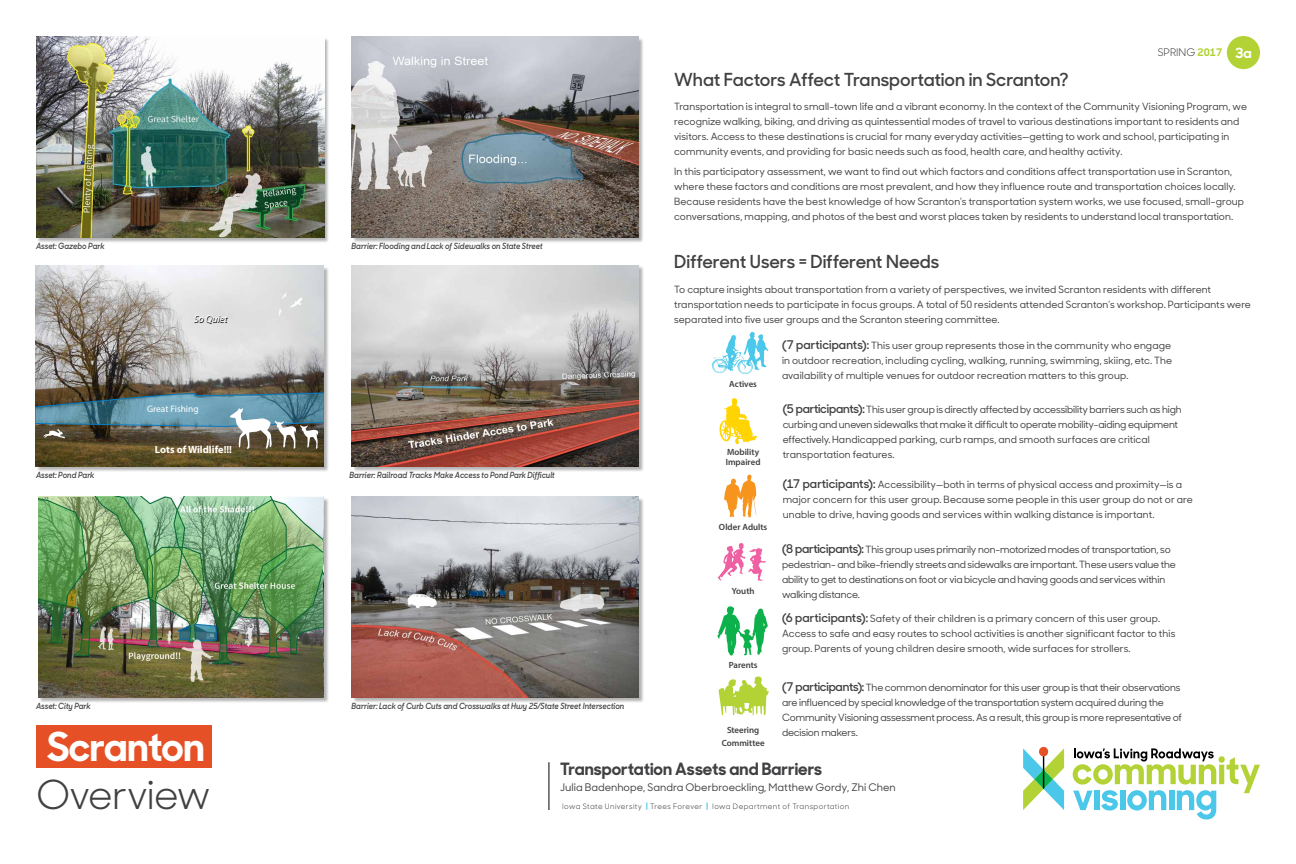
<style>
.page{position:relative;width:1296px;height:864px;background:#fff}
.page>*{position:absolute;margin:0;border:0;box-sizing:border-box;transform-origin:0 0}
.t1{font:40px "Sharp Sans No 1";letter-spacing:-.02em;color:#414042}
.t2{font:700 39.85px "Sharp Sans No 1";letter-spacing:-.015em;color:#fff}
.t3{font:600 18px "Sharp Sans No 1";letter-spacing:-.005em;color:#414042}
.t4{font:700 17px "Sharp Sans No 1";color:#414042}
.t5{font:500 10.5px "Sharp Sans No 1";color:#414042}
.t6{font:10.5px "Sharp Sans No 1";color:#414042}
.t7{font:700 10.45px "Myriad Pro";color:#fff}
.t8{font:500 10px/15px "Sharp Sans No 1";color:#414042}
.t9{font:italic 9.9px "Myriad Pro";color:#000}
.t10{font:9.4px "Myriad Pro";color:#fff}
.t11{font:600 9px/10px "Myriad Pro";color:#414042}
.t12{font:italic 600 8.5px "Sharp Sans No 1";color:#414042;scale:.9 1}
.t13{font:7.5px "Sharp Sans No 1";letter-spacing:.05em;color:#414042}
.s1{font-weight:700;color:#b3d235}
.s2{font-weight:700;font-size:14px;color:#fff}
.s3{font-weight:600;font-size:12px}
.s4{font-weight:700;color:#4ac7e9}
</style>
<div class="page">
<div style="left:36px;top:726px;width:176px;height:42px;background:#e55026"></div>
<div style="left:1227px;top:36px;width:33px;height:33px;background:#b3d235;border-radius:50%"></div>
<svg style="left:1073px;top:748px;width:187px;height:72px"></svg>
<svg style="left:1023px;top:747px;width:41px;height:63px"></svg>
<hr style="left:549px;top:762px;width:1px;height:48px;background:#000">
<div style="left:36px;top:37px;width:293px;height:206px;background:#000;opacity:.3"></div>
<div style="left:36px;top:266px;width:293px;height:206px;background:#000;opacity:.3"></div>
<div style="left:352px;top:497px;width:293px;height:206px;background:#000;opacity:.3"></div>
<img style="left:352px;top:497px;width:287px;height:200px">
<div style="left:352px;top:266px;width:293px;height:206px;background:#000;opacity:.3"></div>
<img style="left:352px;top:265px;width:287px;height:201px">
<div style="left:352px;top:37px;width:292px;height:206px;background:#000;opacity:.3"></div>
<img style="left:352px;top:37px;width:287px;height:200px">
<div style="left:39px;top:497px;width:290px;height:206px;background:#000;opacity:.3"></div>
<img style="left:38px;top:497px;width:285px;height:200px">
<svg style="left:718px;top:606px;width:50px;height:50px"></svg>
<svg style="left:720px;top:398px;width:37px;height:47px"></svg>
<svg style="left:724px;top:475px;width:32px;height:42px"></svg>
<svg style="left:719px;top:676px;width:50px;height:39px"></svg>
<svg style="left:712px;top:332px;width:56px;height:42px"></svg>
<svg style="left:718px;top:543px;width:48px;height:38px"></svg>
<img style="left:35px;top:265px;width:289px;height:201px">
<svg style="left:278px;top:292px;width:25px;height:24px"></svg>
<img style="left:35px;top:392px;width:289px;height:57px">
<img style="left:36px;top:37px;width:289px;height:200px">
<h3 class="t3" style="left:674px;top:66px;width:396px">What Factors Affect Transportation in Scranton?</h3>
<p class="t6" style="left:1158px;top:44px;width:95px">SPRING <span class="s1">2017</span> <span class="s2">3a</span></p>
<p class="t12" style="left:36px;top:239px;width:78px">Asset: Gazebo Park</p>
<p class="t12" style="left:352px;top:239px;width:214px">Barrier: Flooding and Lack of Sidewalks on State Street</p>
<p class="t9" style="left:194px;top:314px;width:35px">So Quiet</p>
<p class="t12" style="left:36px;top:467px;width:66px">Asset: Pond Park</p>
<p class="t10" style="left:147px;top:403px;width:53px">Great Fishing</p>
<p class="t7" style="left:155px;top:443px;width:79px">Lots of Wildlife!!!</p>
<p class="t12" style="left:349px;top:467px;width:230px">Barrier: Railroad Tracks Make Access to Pond Park Difficult</p>
<p class="t8" style="left:674px;top:99px;width:575px">Transportation is integral to small-town life and a vibrant economy. In the context of the Community Visioning Program, we recognize walking, biking, and driving as quintessential modes of travel to various destinations important to residents and visitors. Access to these destinations is crucial for many everyday activities—getting to work and school, participating in community events, and providing for basic needs such as food, health care, and healthy activity.</p>
<p class="t8" style="left:674px;top:163px;width:572px">In this participatory assessment, we want to find out which factors and conditions affect transportation use in Scranton, where these factors and conditions are most prevalent, and how they influence route and transportation choices locally.<br>Because residents have the best knowledge of how Scranton’s transportation system works, we use focused, small-group conversations, mapping, and photos of the best and worst places taken by residents to understand local transportation.</p>
<h3 class="t3" style="left:674px;top:247px;width:267px">Different Users = Different Needs</h3>
<p class="t8" style="left:674px;top:281px;width:579px">To capture insights about transportation from a variety of perspectives, we invited Scranton residents with different transportation needs to participate in focus groups. A total of 50 residents attended Scranton’s workshop. Participants were separated into five user groups and the Scranton steering committee.</p>
<p class="t11" style="left:729px;top:378px;width:29px">Actives</p>
<p class="t11" style="left:726px;top:447px;width:36px">Mobility<br>Impaired</p>
<p class="t11" style="left:719px;top:521px;width:50px">Older Adults</p>
<p class="t8" style="left:782px;top:337px;width:392px;text-align:justify"><span class="s3">(7 participants):</span> This user group represents those in the community who engage in outdoor recreation, including cycling, walking, running, swimming, skiing, etc. The availability of multiple venues for outdoor recreation matters to this group.</p>
<p class="t8" style="left:783px;top:402px;width:401px"><span class="s3">(5 participants):</span> This user group is directly affected by accessibility barriers such as high curbing and uneven sidewalks that make it difficult to operate mobility-aiding equipment effectively. Handicapped parking, curb ramps, and smooth surfaces are critical transportation features.</p>
<p class="t8" style="left:783px;top:477px;width:412px"><span class="s3">(17 participants):</span> Accessibility—both in terms of physical access and proximity—is a major concern for this user group. Because some people in this user group do not or are unable to drive, having goods and services within walking distance is important.</p>
<p class="t12" style="left:36px;top:698px;width:62px">Asset: City Park</p>
<h2 class="t2" style="left:47px;top:714px;width:159px">Scranton</h2>
<h1 class="t1" style="left:36px;top:763px;width:176px">Overview</h1>
<p class="t12" style="left:352px;top:698px;width:305px">Barrier: Lack of Curb Cuts and Crosswalks at Hwy 25/State Street Intersection</p>
<p class="t11" style="left:732px;top:585px;width:24px">Youth</p>
<p class="t11" style="left:729px;top:660px;width:31px">Parents</p>
<p class="t11" style="left:722px;top:723px;width:45px;line-height:13px;text-align:center">Steering<br>Committee</p>
<p class="t8" style="left:782px;top:542px;width:396px"><span class="s3">(8 participants):</span> This group uses primarily non-motorized modes of transportation, so pedestrian- and bike-friendly streets and sidewalks are important. These users value the ability to get to destinations on foot or via bicycle and having goods and services within walking distance.</p>
<p class="t8" style="left:782px;top:611px;width:395px"><span class="s3">(6 participants):</span> Safety of their children is a primary concern of this user group.<br>Access to safe and easy routes to school activities is another significant factor to this group. Parents of young children desire smooth, wide surfaces for strollers.</p>
<p class="t8" style="left:782px;top:680px;width:402px"><span class="s3">(7 participants):</span> The common denominator for this user group is that their observations are influenced by special knowledge of the transportation system acquired during the Community Visioning assessment process. As a result, this group is more representative of decision makers.</p>
<h3 class="t4" style="left:560px;top:755px;width:263px">Transportation Assets and Barriers</h3>
<p class="t5" style="left:560px;top:780px;width:337px">Julia Badenhope, Sandra Oberbroeckling, Matthew Gordy, Zhi Chen</p>
<p class="t13" style="left:562px;top:800px;width:289px">Iowa State University <span class="s4">|</span> Trees Forever <span class="s4">|</span> Iowa Department of Transportation</p>
</div>
